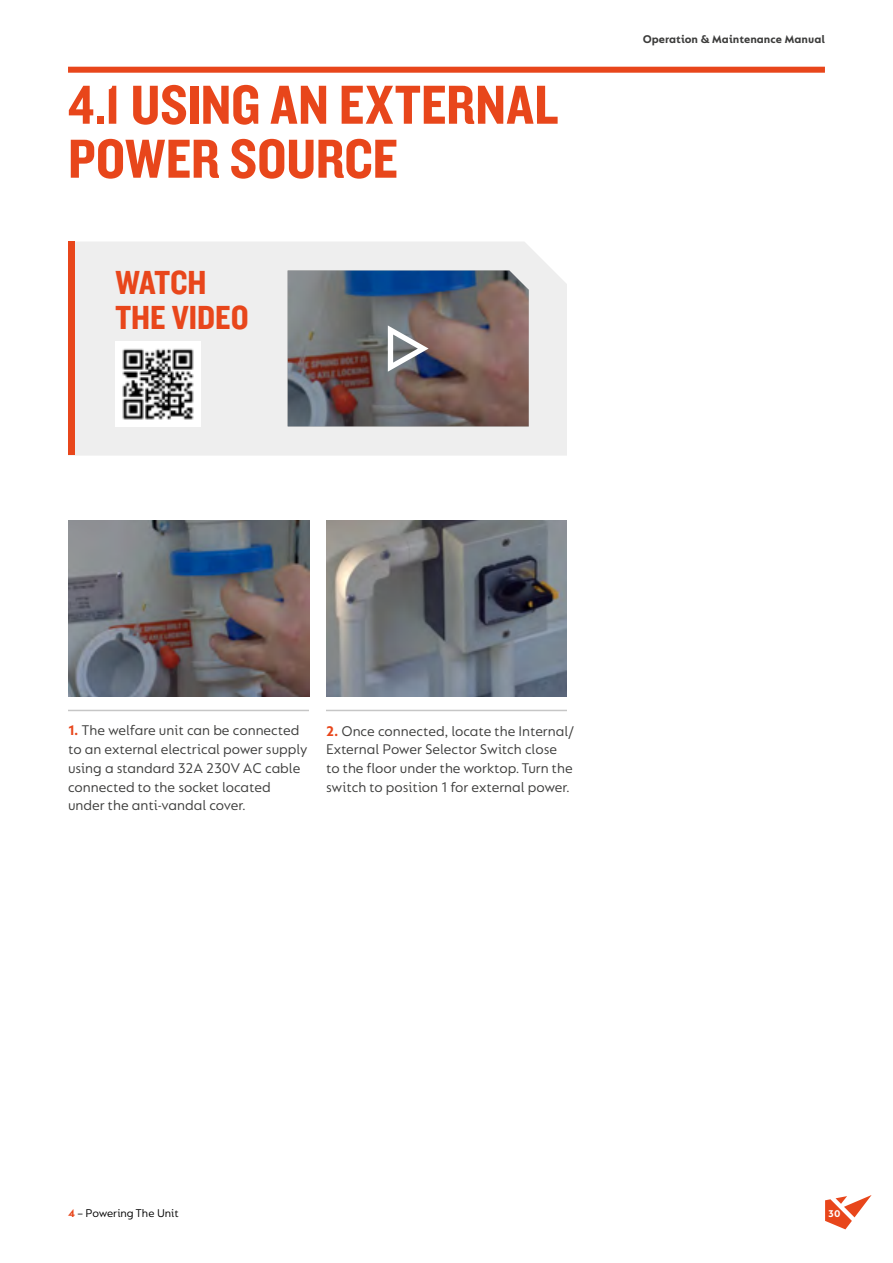
<style>
.page{position:relative;width:893px;height:1263px;background:#fff}
.page>*{position:absolute;margin:0;border:0;box-sizing:border-box;transform-origin:0 0}
.t1{font:57px/54px "Knockout HTF50 Welterweight";letter-spacing:-.005em;color:#e8461b}
.t2{font:34.65px/34.7px "Knockout HTF50 Welterweight";color:#e8461b}
.t3{font:15px/18.8px "FS Lucas";color:#3c3c3b}
.t4{font:700 12px "FS Lucas";color:#3c3c3b}
.t5{font:12px "FS Lucas";color:#000}
.t6{font:700 10.5px "FS Lucas";color:#fff}
.s1{font-weight:700;color:#e8461b}
</style>
<div class="page">
<div style="left:68px;top:241px;width:499px;height:215px;background:#eee"></div>
<div style="left:68px;top:67px;width:757px;height:6px;background:#e8461b"></div>
<img style="left:68px;top:520px;width:241px;height:177px">
<img style="left:326px;top:520px;width:241px;height:177px">
<hr style="left:68px;top:710px;width:241px;height:1px;background:#c6c6c6">
<hr style="left:326px;top:710px;width:241px;height:1px;background:#c6c6c6">
<div style="left:68px;top:242px;width:7px;height:213px;background:#e8461b"></div>
<img style="left:288px;top:271px;width:241px;height:155px">
<img style="left:116px;top:341px;width:85px;height:85px">
<svg style="left:825px;top:1195px;width:47px;height:34px"></svg>
<h1 class="t1" style="left:68px;top:80px;width:492px">4.1 USING AN EXTERNAL<br>POWER SOURCE</h1>
<h2 class="t2" style="left:116px;top:266px;width:135px">WATCH<br>THE VIDEO</h2>
<p class="t4" style="left:643px;top:32px;width:184px">Operation &amp; Maintenance Manual</p>
<p class="t3" style="left:68px;top:721px;width:241px"><span class="s1">1.</span> The welfare unit can be connected to an external electrical power supply using a standard 32A 230V AC cable connected to the socket located under the anti-vandal cover.</p>
<p class="t3" style="left:326px;top:721px;width:250px"><span class="s1">2.</span> Once connected, locate the Internal/ External Power Selector Switch close to the floor under the worktop. Turn the switch to position 1 for external power.</p>
<p class="t5" style="left:68px;top:1206px;width:112px"><span class="s1">4</span> – Powering The Unit</p>
<p class="t6" style="left:828px;top:1207px;width:14px">30</p>
</div>
